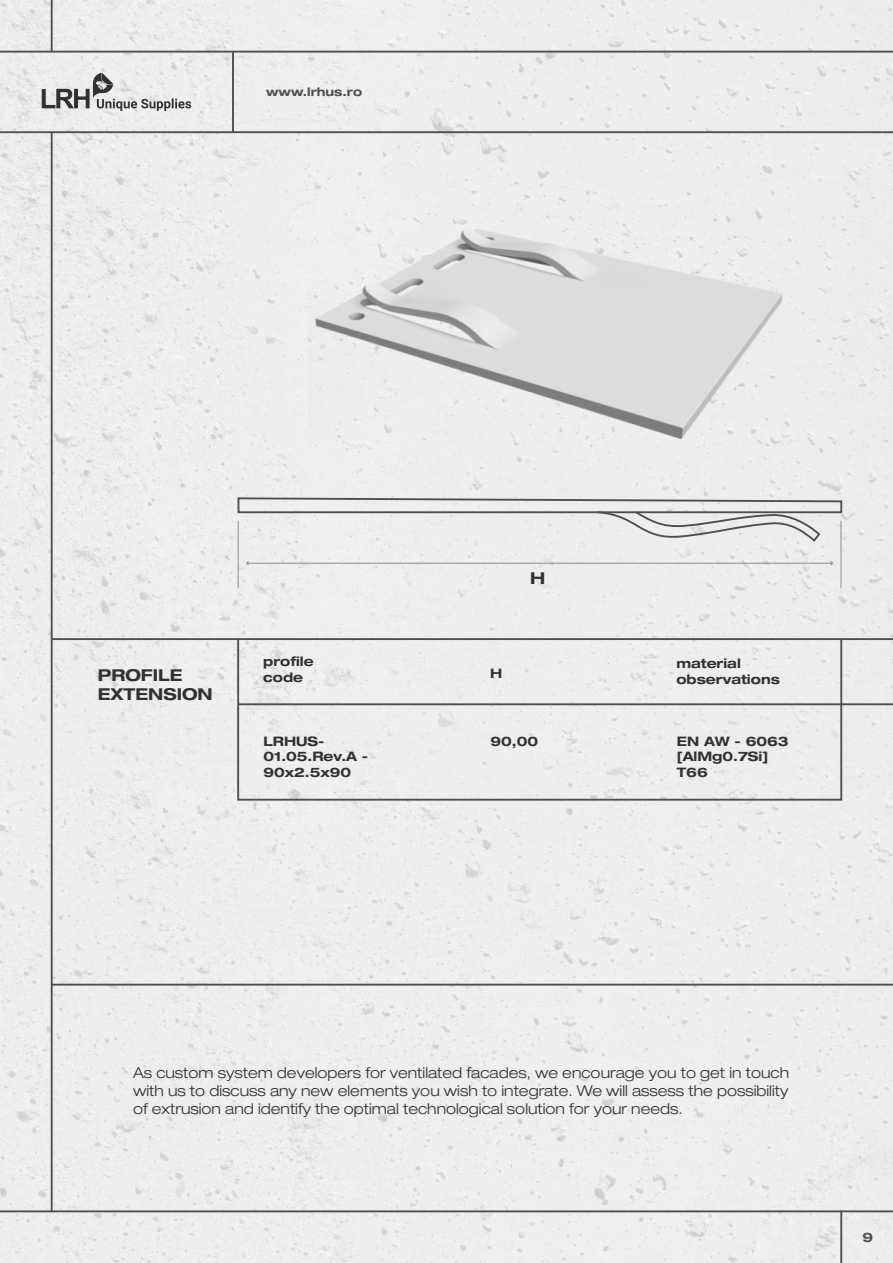
<style>
.page{position:relative;width:893px;height:1263px;background:#eee}
.page>*{position:absolute;margin:0;border:0;box-sizing:border-box;transform-origin:0 0}
.t1{font:700 expanded 16.35px/19.6px "Helvetica Neue LT Pro";color:#313130}
.t2{font:300 expanded 15px/17.5px "Helvetica Neue LT Pro";color:#313130;text-align:justify}
.t3{font:700 expanded 13.05px/15.8px "Helvetica Neue LT Pro";color:#313130}
.t4{font:700 expanded 13.05px "Helvetica Neue LT Pro";color:#4e4e4d}
.t5{font:700 expanded 11.85px "Helvetica Neue LT Pro";color:#4e4e4d}
</style>
<div class="page">
<hr style="left:51px;top:0;width:2px;height:52px;background:#4e4e4d">
<hr style="left:51px;top:132px;width:2px;height:1079px;background:#4e4e4d">
<hr style="left:0;top:131px;width:893px;height:2px;background:#4e4e4d">
<hr style="left:0;top:51px;width:893px;height:2px;background:#4e4e4d">
<hr style="left:232px;top:52px;width:2px;height:80px;background:#4e4e4d">
<svg style="left:839px;top:1210px;width:54px;height:53px"></svg>
<hr style="left:0;top:1210px;width:841px;height:2px;background:#4e4e4d">
<div style="left:237px;top:638px;width:605px;height:163px;border:2px solid #4e4e4d"></div>
<hr style="left:238px;top:703px;width:655px;height:2px;background:#4e4e4d">
<hr style="left:52px;top:638px;width:841px;height:2px;background:#4e4e4d">
<svg style="left:237px;top:496px;width:606px;height:47px"></svg>
<hr style="left:840px;top:521px;width:1px;height:67px;background:#989899">
<svg style="left:246px;top:560px;width:587px;height:7px"></svg>
<hr style="left:238px;top:521px;width:1px;height:67px;background:#989899">
<hr style="left:52px;top:984px;width:841px;height:1px;background:#4e4e4d">
<img style="left:309px;top:218px;width:479px;height:232px">
<svg style="left:42px;top:73px;width:149px;height:38px"></svg>
<p class="t5" style="left:266px;top:87px;width:98px">www.lrhus.ro</p>
<p class="t1" style="left:530px;top:571px;width:17px">H</p>
<p class="t1" style="left:98px;top:667px;width:116px">PROFILE<br>EXTENSION</p>
<p class="t3" style="left:263px;top:656px;width:52px">profile code</p>
<p class="t3" style="left:490px;top:667px;width:14px">H</p>
<p class="t3" style="left:676px;top:657px;width:105px">material observations</p>
<p class="t3" style="left:263px;top:735px;width:106px">LRHUS-<br>01.05.Rev.A -<br>90x2.5x90</p>
<p class="t3" style="left:490px;top:735px;width:49px">90,00</p>
<p class="t3" style="left:677px;top:735px;width:113px">EN AW - 6063 [AlMg0.7Si]<br>T66</p>
<p class="t2" style="left:133px;top:1066px;width:658px">As custom system developers for ventilated facades, we encourage you to get in touch with us to discuss any new elements you wish to integrate. We will assess the possibility of extrusion and identify the optimal technological solution for your needs.</p>
<p class="t4" style="left:862px;top:1232px;width:12px">9</p>
</div>
